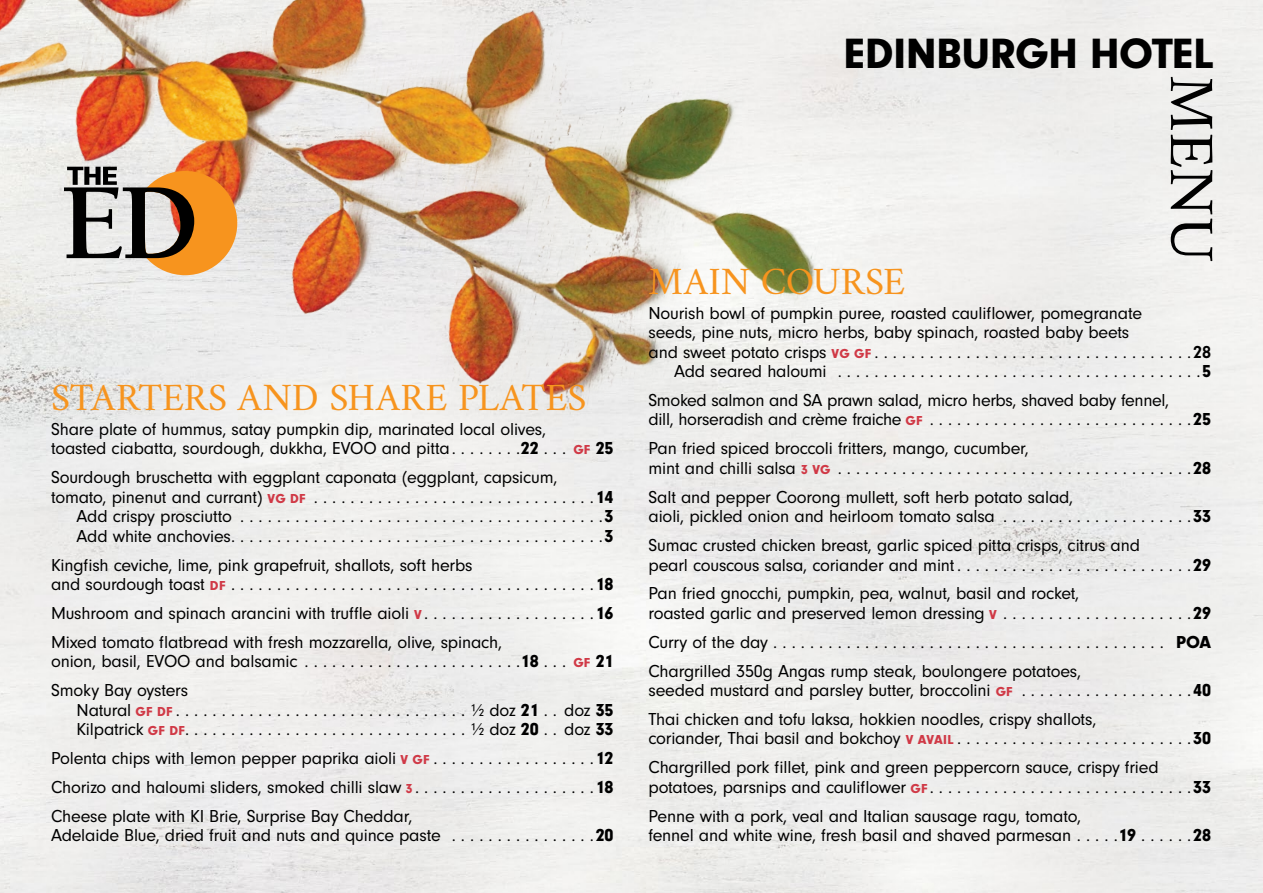
<style>
.page{position:relative;width:1263px;height:893px;background:#fff}
.page>*{position:absolute;margin:0;border:0;box-sizing:border-box;transform-origin:0 0}
.t1{font:63.9px "Amiri";color:#000}
.t2{font:900 43.95px "Neuzeit Gro";letter-spacing:-.005em;color:#000}
.t3{font:39px "Amiri";color:#f7941e}
.t4{font:18px/19.5px "Neuzeit Gro";letter-spacing:-.01em;color:#000}
.s1{font-weight:900}
.s2{font-weight:900;font-size:13.5px;color:#d03946}
.s3{font-weight:700}
</style>
<div class="page">
<img style="left:0;top:0;width:872px;height:478px">
<svg style="left:64px;top:167px;width:173px;height:108px"></svg>
<h3 class="t3" style="left:51px;top:374px;width:537px">STARTERS AND SHARE PLATES</h3>
<p class="t4" style="left:51px;top:420px;width:564px">Share plate of hummus, satay pumpkin dip, marinated local olives,<br>toasted ciabatta, sourdough, dukkha, EVOO and pitta . . . . . . . <span class="s1">22</span> . . . <span class="s2">GF</span> <span class="s1">25</span></p>
<p class="t4" style="left:51px;top:468px;width:508px">Sourdough bruschetta with eggplant caponata (eggplant, capsicum,</p>
<p class="t4" style="left:51px;top:487px;width:564px">tomato, pinenut and currant) <span class="s2">VG DF</span> . . . . . . . . . . . . . . . . . . . . . . . . . . . . . . <span class="s1">14</span></p>
<p class="t4" style="left:77px;top:507px;width:538px">Add crispy prosciutto . . . . . . . . . . . . . . . . . . . . . . . . . . . . . . . . . . . . . . . <span class="s1">3</span></p>
<p class="t4" style="left:77px;top:526px;width:538px">Add white anchovies . . . . . . . . . . . . . . . . . . . . . . . . . . . . . . . . . . . . . . . . <span class="s1">3</span></p>
<p class="t4" style="left:51px;top:555px;width:564px">Kingfish ceviche, lime, pink grapefruit, shallots, soft herbs<br>and sourdough toast <span class="s2">DF</span> . . . . . . . . . . . . . . . . . . . . . . . . . . . . . . . . . . . . . . . <span class="s1">18</span></p>
<p class="t4" style="left:51px;top:599px;width:564px;line-height:28.8px">Mushroom and spinach arancini with truffle aioli <span class="s2">V</span> . . . . . . . . . . . . . . . . . . <span class="s1">16<br></span>Mixed tomato flatbread with fresh mozzarella, olive, spinach,</p>
<p class="t4" style="left:51px;top:647px;width:564px;line-height:28.8px">onion, basil, EVOO and balsamic . . . . . . . . . . . . . . . . . . . . . . . <span class="s1">18</span> . . . <span class="s2">GF</span> <span class="s1">21<br></span>Smoky Bay oysters</p>
<p class="t4" style="left:77px;top:700px;width:538px">Natural <span class="s2">GF DF</span> . . . . . . . . . . . . . . . . . . . . . . . . . . . . . . . . ½ doz <span class="s1">21</span> . . doz <span class="s1">35<br></span>Kilpatrick <span class="s2">GF DF</span> . . . . . . . . . . . . . . . . . . . . . . . . . . . . . . . ½ doz <span class="s1">20</span> . . doz <span class="s1">33</span></p>
<p class="t4" style="left:51px;top:744px;width:564px;line-height:28.8px;text-align:justify">Polenta chips with lemon pepper paprika aioli <span class="s2">V GF</span> . . . . . . . . . . . . . . . . . <span class="s1">12<br></span>Chorizo and haloumi sliders, smoked chilli slaw <span class="s2">3</span> . . . . . . . . . . . . . . . . . . . <span class="s1">18<br></span>Cheese plate with KI Brie, Surprise Bay Cheddar,</p>
<p class="t4" style="left:51px;top:826px;width:564px">Adelaide Blue, dried fruit and nuts and quince paste . . . . . . . . . . . . . . . <span class="s1">20</span></p>
<h2 class="t2" style="left:845px;top:28px;width:370px">EDINBURGH HOTEL</h2>
<h1 class="t1" style="left:1230px;top:75px;width:188px;rotate:90deg">MENU</h1>
<h3 class="t3" style="left:648px;top:258px;width:258px">MAIN COURSE</h3>
<p class="t4" style="left:648px;top:303px;width:495px">Nourish bowl of pumpkin puree, roasted cauliflower, pomegranate</p>
<p class="t4" style="left:648px;top:323px;width:482px">seeds, pine nuts, micro herbs, baby spinach, roasted baby beets</p>
<p class="t4" style="left:648px;top:342px;width:564px">and sweet potato crisps <span class="s2">VG GF</span> . . . . . . . . . . . . . . . . . . . . . . . . . . . . . . . . . . <span class="s3">28</span></p>
<p class="t4" style="left:674px;top:362px;width:538px">Add seared haloumi . . . . . . . . . . . . . . . . . . . . . . . . . . . . . . . . . . . . . . . <span class="s1">5</span></p>
<p class="t4" style="left:648px;top:391px;width:564px">Smoked salmon and SA prawn salad, micro herbs, shaved baby fennel,<br>dill, horseradish and crème fraiche <span class="s2">GF</span> . . . . . . . . . . . . . . . . . . . . . . . . . . . . <span class="s1">25</span></p>
<p class="t4" style="left:648px;top:439px;width:564px">Pan fried spiced broccoli fritters, mango, cucumber,<br>mint and chilli salsa <span class="s2">3 VG</span> . . . . . . . . . . . . . . . . . . . . . . . . . . . . . . . . . . . . . . <span class="s1">28</span></p>
<p class="t4" style="left:648px;top:487px;width:564px">Salt and pepper Coorong mullett, soft herb potato salad,<br>aioli, pickled onion and heirloom tomato salsa . . . . . . . . . . . . . . . . . . . . <span class="s1">33</span></p>
<p class="t4" style="left:648px;top:536px;width:564px">Sumac crusted chicken breast, garlic spiced pitta crisps, citrus and<br>pearl couscous salsa, coriander and mint . . . . . . . . . . . . . . . . . . . . . . . . . <span class="s1">29</span></p>
<p class="t4" style="left:648px;top:584px;width:564px">Pan fried gnocchi, pumpkin, pea, walnut, basil and rocket,<br>roasted garlic and preserved lemon dressing <span class="s2">V</span> . . . . . . . . . . . . . . . . . . . . <span class="s1">29</span></p>
<p class="t4" style="left:648px;top:628px;width:564px;line-height:28.8px">Curry of the day . . . . . . . . . . . . . . . . . . . . . . . . . . . . . . . . . . . . . . . . . . . <span class="s1">POA<br></span>Chargrilled 350g Angas rump steak, boulongere potatoes,</p>
<p class="t4" style="left:648px;top:676px;width:564px;line-height:28.8px">seeded mustard and parsley butter, broccolini <span class="s2">GF</span> . . . . . . . . . . . . . . . . . . <span class="s1">40<br></span>Thai chicken and tofu laksa, hokkien noodles, crispy shallots,</p>
<p class="t4" style="left:648px;top:724px;width:564px;line-height:28.8px">coriander, Thai basil and bokchoy <span class="s2">V AVAIL</span> . . . . . . . . . . . . . . . . . . . . . . . . . <span class="s1">30<br></span>Chargrilled pork fillet, pink and green peppercorn sauce, crispy fried</p>
<p class="t4" style="left:648px;top:773px;width:564px;line-height:28.8px">potatoes, parsnips and cauliflower <span class="s2">GF</span> . . . . . . . . . . . . . . . . . . . . . . . . . . . . <span class="s1">33<br></span>Penne with a pork, veal and Italian sausage ragu, tomato,</p>
<p class="t4" style="left:648px;top:826px;width:564px">fennel and white wine, fresh basil and shaved parmesan . . . . <span class="s1">19</span> . . . . . . <span class="s1">28</span></p>
</div>
